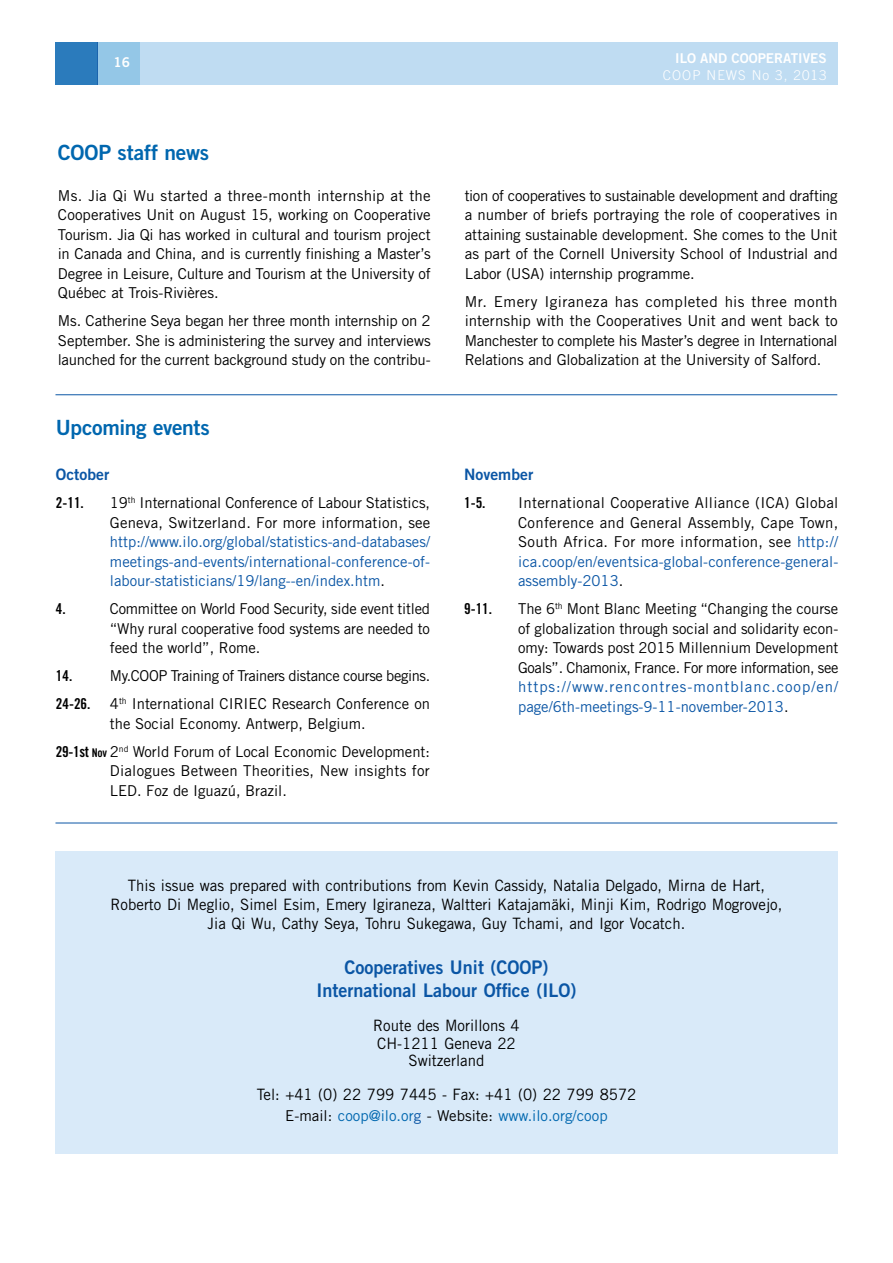
<style>
.page{position:relative;width:893px;height:1263px;background:#fff}
.page>*{position:absolute;margin:0;border:0;box-sizing:border-box;transform-origin:0 0}
.t1{font:21px "Trade Gothic LT Std Bd 2";letter-spacing:-.015em;color:#0067af}
.t2{font:18.75px/23.2px "Trade Gothic LT Std Bd 2";color:#0b56a5;text-align:center;scale:.96 1}
.t3{font:15.75px "Trade Gothic LT Std Bd 2";color:#0b56a5}
.t4{font:15.6px/18.8px "Trade Gothic LT Std";color:#000;text-align:center;scale:.96 1}
.t5{font:15px/19.5px "Trade Gothic LT Std";letter-spacing:-.005em;color:#000;text-align:justify}
.t6{font:15px/19.5px "Trade Gothic LT Std";color:#0b56a5;text-align:justify}
.t7{font:15px/19.5px "Trade Gothic LT Std";letter-spacing:.065em;color:#0b56a5}
.t8{font:15px "Trade Gothic LT Std";letter-spacing:-.025em;color:#000}
.t9{font:15px "Trade Gothic LT Std";color:#0067af}
.t10{font:15px "Trade Gothic LT Std Bd Cn 20";color:#000}
.t11{font:13.5px "Trade Gothic LT Std Bd 2";color:#fff}
.t12{font:300 13.5px "Trade Gothic LT Std";letter-spacing:.08em;color:#fff}
.s1{color:#000}
.s2{font-family:"Trade Gothic LT Std Bd Cn 20"}
.s3{font-family:"Trade Gothic LT Std Bd Cn 20";font-size:12px}
.s4{color:#0b56a5}
</style>
<div class="page">
<div style="left:140px;top:43px;width:698px;height:42px;background:#bfdcf2"></div>
<div style="left:97px;top:43px;width:43px;height:42px;background:#94c7e7"></div>
<div style="left:55px;top:43px;width:43px;height:42px;background:#3081c0"></div>
<hr style="left:55px;top:394px;width:782px;height:1px;background:#0b56a5">
<div style="left:55px;top:852px;width:783px;height:302px;background:#d9eaf9"></div>
<hr style="left:55px;top:823px;width:782px;height:1px;background:#0b56a5">
<p class="t11" style="left:114px;top:54px;width:18px">16</p>
<p class="t11" style="left:675px;top:50px;width:153px">ILO AND COOPERATIVES</p>
<p class="t12" style="left:663px;top:67px;width:165px">COOP NEWS No 3, 2013</p>
<h1 class="t1" style="left:58px;top:139px;width:153px">COOP staff news</h1>
<p class="t5" style="left:58px;top:185px;width:374px">Ms. Jia Qi Wu started a three-month internship at the Cooperatives Unit on August 15, working on Cooperative Tourism. Jia Qi has worked in cultural and tourism project in Canada and China, and is currently finishing a Master’s Degree in Leisure, Culture and Tourism at the University of Québec at Trois-Rivières.</p>
<p class="t5" style="left:58px;top:311px;width:374px">Ms. Catherine Seya began her three month internship on 2<br>September. She is administering the survey and interviews launched for the current background study on the contribu-</p>
<h1 class="t1" style="left:56px;top:415px;width:155px">Upcoming events</h1>
<p class="t3" style="left:56px;top:465px;width:55px">October</p>
<p class="t10" style="left:56px;top:494px;width:30px">2-11.</p>
<p class="t5" style="left:110px;top:493px;width:322px">19<sup>th</sup> International Conference of Labour Statistics,<br>Geneva, Switzerland. For more information, see</p>
<p class="t6" style="left:110px;top:532px;width:322px">http://www.ilo.org/global/statistics-and-databases/ meetings-and-events/international-conference-of&shy;labour-statisticians/19/lang--en/index.htm<span class="s1">.</span></p>
<p class="t10" style="left:56px;top:600px;width:11px">4.</p>
<p class="t5" style="left:110px;top:599px;width:322px">Committee on World Food Security, side event titled “Why rural cooperative food systems are needed to feed the world”, Rome.</p>
<p class="t10" style="left:56px;top:667px;width:18px">14.</p>
<p class="t8" style="left:110px;top:667px;width:322px">My.COOP Training of Trainers distance course begins.</p>
<p class="t10" style="left:56px;top:695px;width:36px">24-26.</p>
<p class="t5" style="left:110px;top:694px;width:322px">4<sup>th</sup> International CIRIEC Research Conference on the Social Economy. Antwerp, Belgium.</p>
<p class="t5" style="left:110px;top:741px;width:322px;text-indent:-54px"><span class="s2">29-1st</span> <span class="s3">Nov</span> 2<sup>nd</sup> World Forum of Local Economic Development:<br>Dialogues Between Theorities, New insights for LED. Foz de Iguazú, Brazil.</p>
<p class="t5" style="left:465px;top:185px;width:374px">tion of cooperatives to sustainable development and drafting a number of briefs portraying the role of cooperatives in attaining sustainable development. She comes to the Unit as part of the Cornell University School of Industrial and Labor (USA) internship programme.</p>
<p class="t5" style="left:465px;top:291px;width:374px">Mr. Emery Igiraneza has completed his three month internship with the Cooperatives Unit and went back to Manchester to complete his Master’s degree in International Relations and Globalization at the University of Salford.</p>
<p class="t3" style="left:464px;top:465px;width:71px">November</p>
<p class="t10" style="left:464px;top:494px;width:23px">1-5.</p>
<p class="t5" style="left:518px;top:493px;width:322px">International Cooperative Alliance (ICA) Global Conference and General Assembly, Cape Town, South Africa. For more information, see <span class="s4">http:// ica.coop/en/eventsica-global-conference-general&shy;assembly-2013</span>.</p>
<p class="t10" style="left:464px;top:600px;width:30px">9-11.</p>
<p class="t5" style="left:518px;top:599px;width:322px">The 6<sup>th</sup> Mont Blanc Meeting “Changing the course of globalization through social and solidarity econ&shy;omy: Towards post 2015 Millennium Development Goals”. Chamonix, France. For more information, see</p>
<p class="t7" style="left:518px;top:677px;width:322px">https://www.rencontres-montblanc.coop/en/ page/6th-meetings-9-11-november-2013<span class="s1">.</span></p>
<p class="t4" style="left:111px;top:876px;width:701px">This issue was prepared with contributions from Kevin Cassidy, Natalia Delgado, Mirna de Hart,<br>Roberto Di Meglio, Simel Esim, Emery Igiraneza, Waltteri Katajamäki, Minji Kim, Rodrigo Mogrovejo,<br>Jia Qi Wu, Cathy Seya, Tohru Sukegawa, Guy Tchami, and Igor Vocatch.</p>
<p class="t2" style="left:316px;top:955px;width:272px">Cooperatives Unit (COOP)<br>International Labour Office (ILO)</p>
<p class="t4" style="left:373px;top:1017px;width:154px;line-height:17.2px">Route des Morillons 4<br>CH-1211 Geneva 22<br>Switzerland</p>
<p class="t4" style="left:257px;top:1085px;width:397px">Tel: +41 (0) 22 799 7445 - Fax: +41 (0) 22 799 8572</p>
<p class="t9" style="left:285px;top:1107px;width:324px"><span class="s1">E-mail:</span> coop@ilo.or<span class="s4">g</span> <span class="s1">- Website:</span> www.ilo.org/coop</p>
</div>
